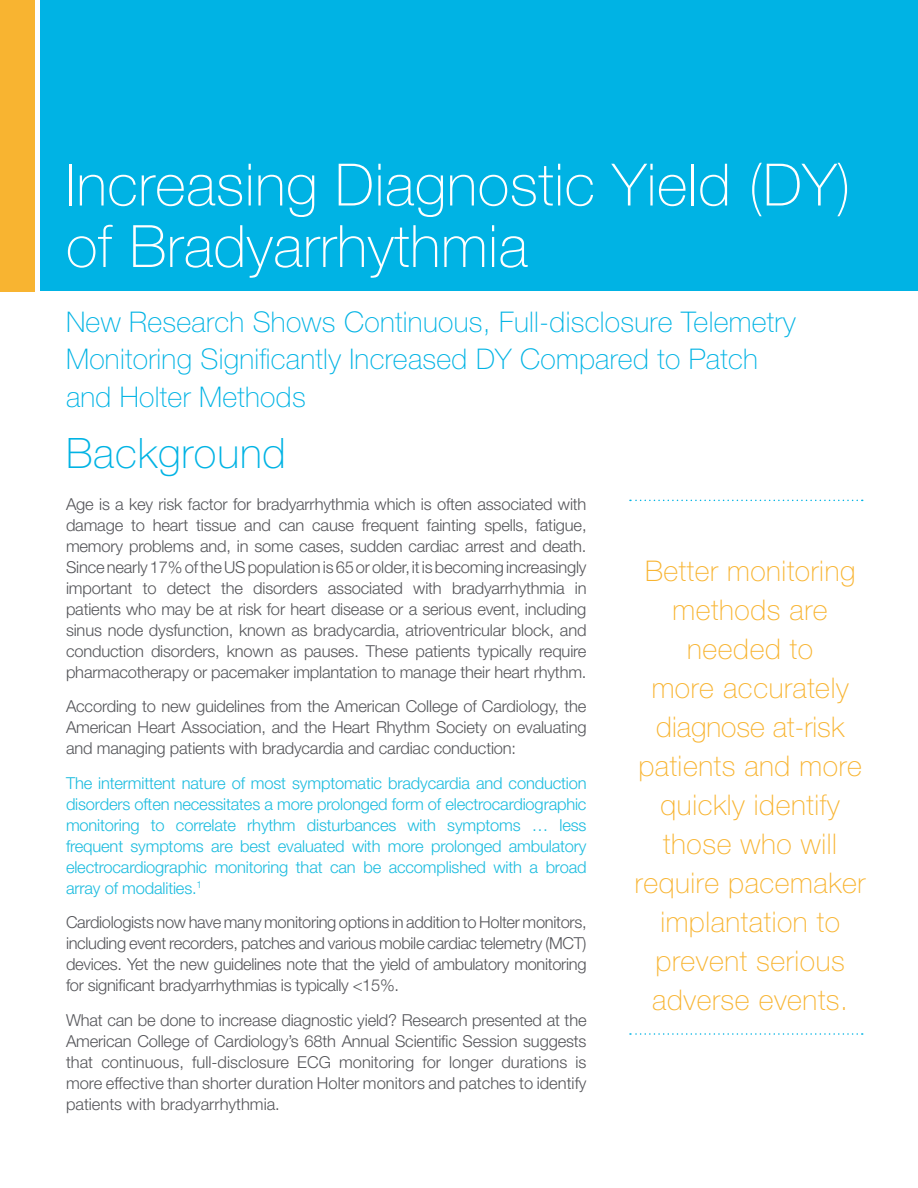
<style>
.page{position:relative;width:918px;height:1188px;background:#fff}
.page>*{position:absolute;margin:0;border:0;box-sizing:border-box;transform-origin:0 0}
.t1{font:100 58.5px/61.5px "Helvetica Neue LT Std";letter-spacing:.01em;color:#fff}
.t2{font:100 42px "Helvetica Neue LT Std";letter-spacing:.02em;color:#00b3e4}
.t3{font:100 28.5px/39px "Helvetica Neue LT Std";letter-spacing:.02em;color:#f8b431;text-align:center}
.t4{font:100 28.5px/37.5px "Helvetica Neue LT Std";letter-spacing:.01em;color:#00b3e4}
.t5{font:300 16.5px/21px "Helvetica Neue LT Std";letter-spacing:-.01em;color:#55565a;text-align:justify}
.t6{font:300 16.5px/21px "Helvetica Neue LT Std";letter-spacing:-.01em;color:#1cbcdf;text-align:justify}
</style>
<div class="page">
<div style="left:40px;top:0;width:878px;height:290px;background:#00b3e4"></div>
<div style="left:0;top:0;width:34px;height:291px;background:#f8b431"></div>
<svg style="left:630px;top:500px;width:233px;height:1px"></svg>
<svg style="left:630px;top:1033px;width:233px;height:2px"></svg>
<h1 class="t1" style="left:66px;top:154px;width:786px">Increasing Diagnostic Yield (DY) of Bradyarrhythmia</h1>
<h3 class="t4" style="left:66px;top:303px;width:731px">New Research Shows Continuous, Full-disclosure Telemetry<br>Monitoring Significantly Increased DY Compared to Patch and Holter Methods</h3>
<h2 class="t2" style="left:66px;top:430px;width:221px">Background</h2>
<p class="t5" style="left:66px;top:493px;width:522px">Age is a key risk factor for bradyarrhythmia which is often associated with damage to heart tissue and can cause frequent fainting spells, fatigue, memory problems and, in some cases, sudden cardiac arrest and death.<br>Since nearly 17% of the US population is 65 or older, it is becoming increasingly important to detect the disorders associated with bradyarrhythmia in patients who may be at risk for heart disease or a serious event, including sinus node dysfunction, known as bradycardia, atrioventricular block, and conduction disorders, known as pauses. These patients typically require pharmacotherapy or pacemaker implantation to manage their heart rhythm.</p>
<p class="t5" style="left:66px;top:696px;width:522px">According to new guidelines from the American College of Cardiology, the American Heart Association, and the Heart Rhythm Society on evaluating and managing patients with bradycardia and cardiac conduction:</p>
<p class="t6" style="left:66px;top:772px;width:522px">The intermittent nature of most symptomatic bradycardia and conduction disorders often necessitates a more prolonged form of electrocardiographic monitoring to correlate rhythm disturbances with symptoms … less frequent symptoms are best evaluated with more prolonged ambulatory electrocardiographic monitoring that can be accomplished with a broad array of modalities.<sup>1</sup></p>
<p class="t5" style="left:66px;top:912px;width:522px">Cardiologists now have many monitoring options in addition to Holter monitors, including event recorders, patches and various mobile cardiac telemetry (MCT) devices. Yet the new guidelines note that the yield of ambulatory monitoring for significant bradyarrhythmias is typically &lt;15%.</p>
<p class="t5" style="left:66px;top:1009px;width:522px">What can be done to increase diagnostic yield? Research presented at the American College of Cardiology’s 68th Annual Scientific Session suggests that continuous, full-disclosure ECG monitoring for longer durations is more effective than shorter duration Holter monitors and patches to identify patients with bradyarrhythmia.</p>
<h3 class="t3" style="left:635px;top:551px;width:232px">Better monitoring methods are needed to<br>more accurately diagnose at-risk patients and more quickly identify those who will require pacemaker implantation to prevent serious adverse events.</h3>
</div>
